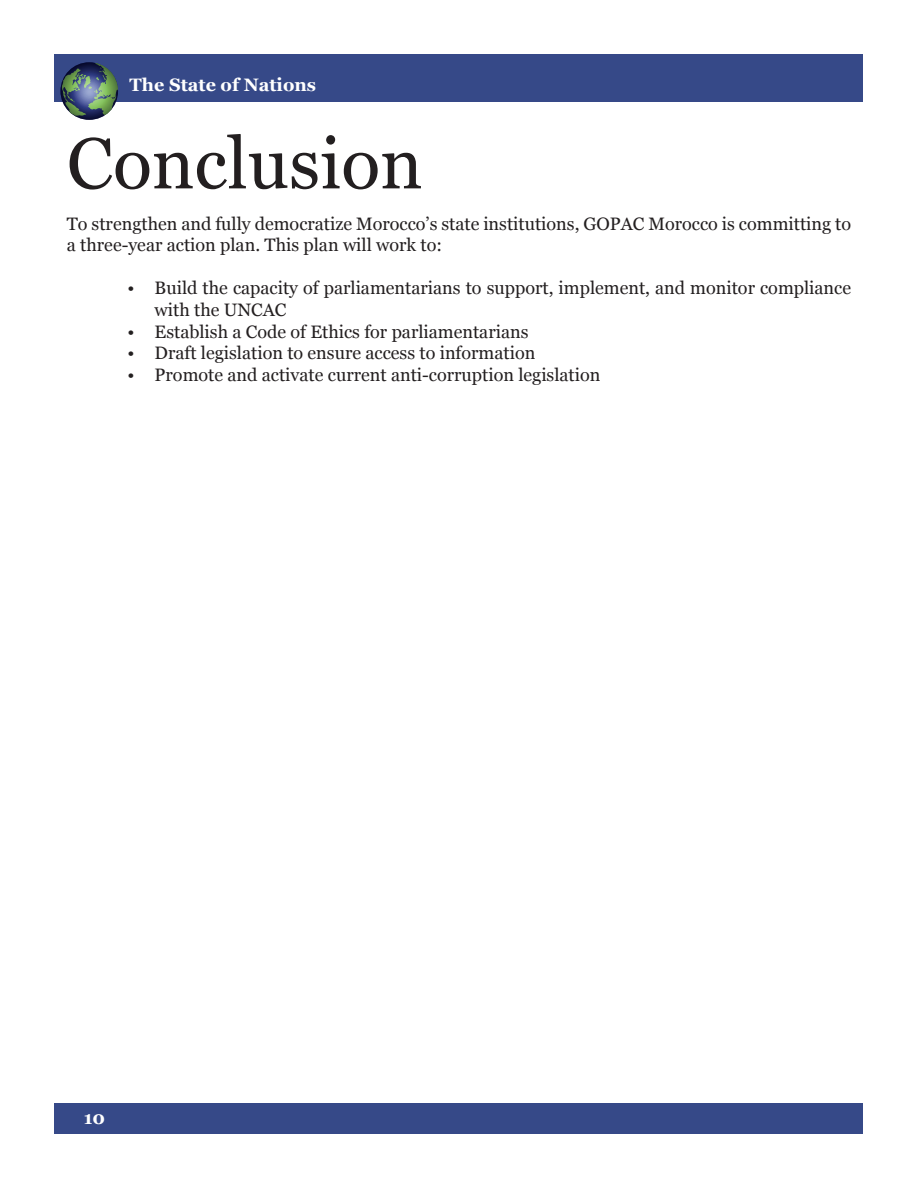
<style>
.page{position:relative;width:918px;height:1188px;background:#fff}
.page>*{position:absolute;margin:0;border:0;box-sizing:border-box;transform-origin:0 0}
.Heading_1{font:72px "Georgia";color:#231f20}
.Paragraph{font:18px/21.6px "Georgia";color:#231f20}
.t1{font:700 18px "Georgia";color:#fff}
</style>
<div class="page">
<div style="left:54px;top:54px;width:808px;height:48px;background:#364988"></div>
<svg style="left:66px;top:63px;width:52px;height:52px"></svg>
<svg style="left:60px;top:62px;width:58px;height:58px;background:#506b66"></svg>
<div style="left:54px;top:1104px;width:808px;height:30px;background:#364988"></div>
<p class="t1" style="left:130px;top:74px;width:188px">The State of Nations</p>
<p class="Heading_1" style="left:67px;top:120px;width:357px">Conclusion</p>
<p class="Paragraph" style="left:67px;top:213px;width:786px">To strengthen and fully democratize Morocco’s state institutions, GOPAC Morocco is committing to a three-year action plan. This plan will work to:</p>
<p class="Paragraph" style="left:155px;top:278px;width:698px;text-indent:-27px">• Build the capacity of parliamentarians to support, implement, and monitor compliance with the UNCAC</p>
<p class="Paragraph" style="left:128px;top:321px;width:402px">• Establish a Code of Ethics for parliamentarians</p>
<p class="Paragraph" style="left:128px;top:343px;width:409px">• Draft legislation to ensure access to information</p>
<p class="Paragraph" style="left:128px;top:364px;width:474px">• Promote and activate current anti-corruption legislation</p>
<p class="t1" style="left:84px;top:1106px;width:23px">10</p>
</div>
